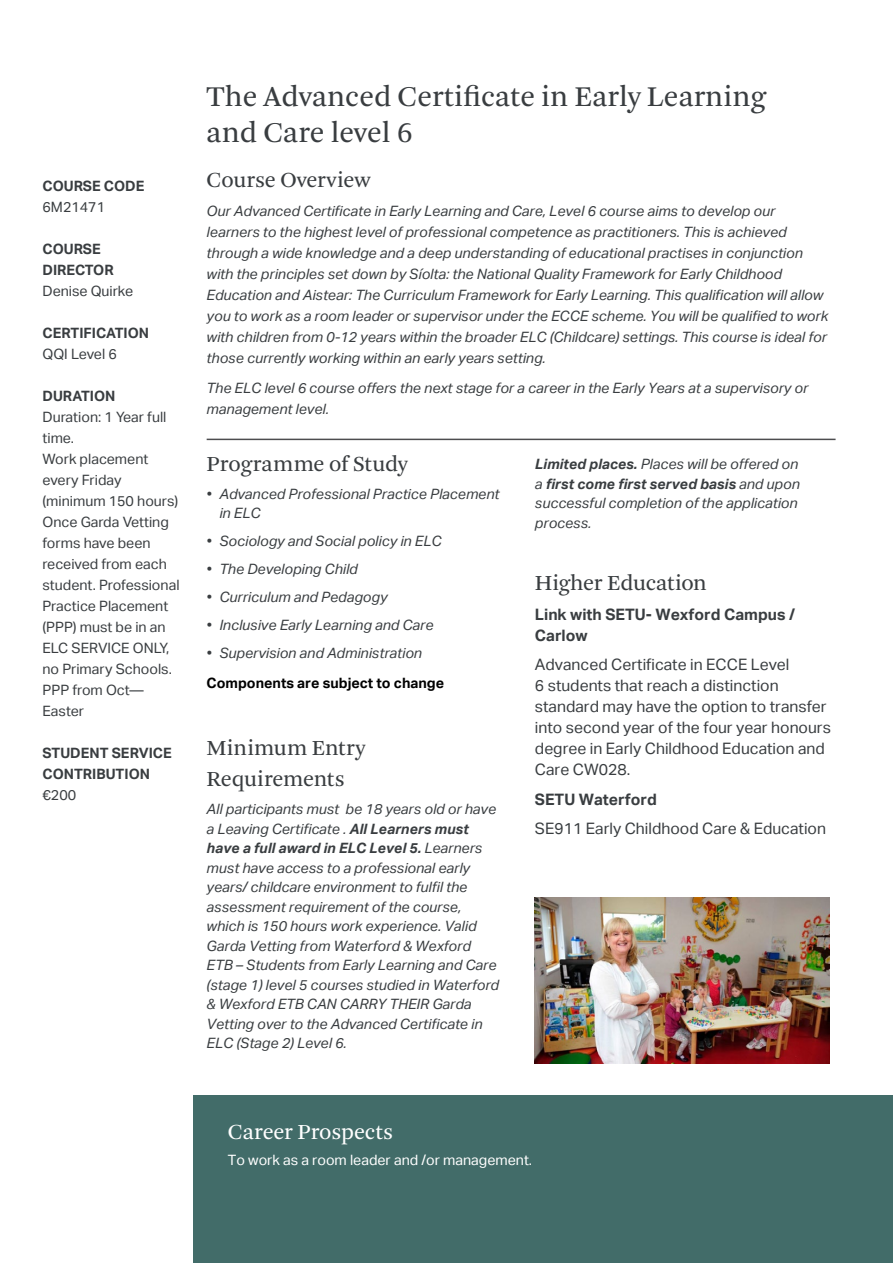
<style>
.page{position:relative;width:893px;height:1263px;background:#fff}
.page>*{position:absolute;margin:0;border:0;box-sizing:border-box;transform-origin:0 0}
.t1{font:30px/36px "Arnhem";color:#393d40}
.t2{font:22.5px/31.5px "Arnhem";letter-spacing:-.01em;color:#393d40}
.t3{font:22.5px "Arnhem";letter-spacing:-.005em;color:#fff}
.t4{font:15.75px/21px "Aktiv Grotesk";color:#393d40}
.t5{font:700 15.75px/21px "Aktiv Grotesk";color:#393d40}
.t6{font:italic 14.25px/19.5px "Aktiv Grotesk";color:#393d40}
.t7{font:14.25px/21px "Aktiv Grotesk";color:#393d40}
.t8{font:700 14.25px/21px "Aktiv Grotesk";color:#393d40}
.t9{font:14.25px "Aktiv Grotesk";color:#fff}
.t10{font:700 14.25px "Aktiv Grotesk";color:#000}
.s1{font-weight:700}
</style>
<div class="page">
<div style="left:194px;top:1095px;width:699px;height:168px;background:#426c69"></div>
<hr style="left:207px;top:439px;width:629px;height:1px;background:#4d4d4f">
<img style="left:535px;top:898px;width:294px;height:165px">
<p class="t8" style="left:43px;top:175px;width:103px">COURSE CODE</p>
<p class="t7" style="left:43px;top:196px;width:64px">6M21471</p>
<p class="t8" style="left:43px;top:238px;width:73px">COURSE<br>DIRECTOR</p>
<p class="t7" style="left:43px;top:280px;width:92px">Denise Quirke</p>
<p class="t8" style="left:43px;top:322px;width:108px">CERTIFICATION</p>
<p class="t7" style="left:43px;top:343px;width:76px">QQI Level 6</p>
<p class="t8" style="left:43px;top:385px;width:74px">DURATION</p>
<p class="t7" style="left:43px;top:406px;width:139px">Duration: 1 Year full time.<br>Work placement every Friday (minimum 150 hours)<br>Once Garda Vetting forms have been received from each student. Professional<br>Practice Placement (PPP) must be in an<br>ELC SERVICE ONLY, no Primary Schools.<br>PPP from Oct—<br>Easter</p>
<p class="t8" style="left:43px;top:742px;width:131px">STUDENT SERVICE<br>CONTRIBUTION</p>
<p class="t7" style="left:43px;top:784px;width:35px">€200</p>
<h1 class="t1" style="left:207px;top:79px;width:561px">The Advanced Certificate in Early Learning and Care level 6</h1>
<h2 class="t2" style="left:207px;top:164px;width:165px">Course Overview</h2>
<p class="t6" style="left:207px;top:201px;width:623px;line-height:21px">Our Advanced Certificate in Early Learning and Care, Level 6 course aims to develop our learners to the highest level of professional competence as practitioners. This is achieved through a wide knowledge and a deep understanding of educational practises in conjunction with the principles set down by Síolta: the National Quality Framework for Early Childhood Education and Aistear: The Curriculum Framework for Early Learning. This qualification will allow you to work as a room leader or supervisor under the ECCE scheme. You will be qualified to work with children from 0-12 years within the broader ELC (Childcare) settings. This course is ideal for those currently working within an early years setting.</p>
<p class="t6" style="left:207px;top:377px;width:603px;line-height:21px">The ELC level 6 course offers the next stage for a career in the Early Years at a supervisory or management level.</p>
<h2 class="t2" style="left:207px;top:448px;width:203px">Programme of Study</h2>
<p class="t6" style="left:219px;top:484px;width:282px;text-indent:-13px">• Advanced Professional Practice Placement in ELC</p>
<p class="t6" style="left:207px;top:531px;width:236px">• Sociology and Social policy in ELC</p>
<p class="t6" style="left:207px;top:559px;width:153px">• The Developing Child</p>
<p class="t6" style="left:207px;top:587px;width:182px">• Curriculum and Pedagogy</p>
<p class="t6" style="left:207px;top:615px;width:228px">• Inclusive Early Learning and Care</p>
<p class="t6" style="left:207px;top:643px;width:217px">• Supervision and Administration</p>
<p class="t10" style="left:207px;top:674px;width:239px">Components are subject to change</p>
<p class="t6" style="left:535px;top:455px;width:266px"><span class="s1">Limited places.</span> Places will be offered on a <span class="s1">first come first served basis</span> and upon successful completion of the application process.</p>
<h2 class="t2" style="left:535px;top:568px;width:173px">Higher Education</h2>
<p class="t5" style="left:535px;top:604px;width:262px">Link with SETU- Wexford Campus /<br>Carlow</p>
<p class="t4" style="left:535px;top:654px;width:297px">Advanced Certificate in ECCE Level<br>6 students that reach a distinction standard may have the option to transfer into second year of the four year honours degree in Early Childhood Education and Care CW028.</p>
<p class="t5" style="left:535px;top:789px;width:123px">SETU Waterford</p>
<p class="t4" style="left:535px;top:818px;width:293px">SE911 Early Childhood Care &amp; Education</p>
<h2 class="t2" style="left:207px;top:732px;width:160px">Minimum Entry<br>Requirements</h2>
<p class="t6" style="left:207px;top:799px;width:294px">All participants must be 18 years old or have a Leaving Certificate . <span class="s1">All Learners must have a full award in ELC Level 5.</span> Learners must have access to a professional early years/ childcare environment to fulfil the assessment requirement of the course, which is 150 hours work experience. Valid Garda Vetting from Waterford &amp; Wexford ETB – Students from Early Learning and Care (stage 1) level 5 courses studied in Waterford &amp; Wexford ETB CAN CARRY THEIR Garda Vetting over to the Advanced Certificate in ELC (Stage 2) Level 6.</p>
<h2 class="t3" style="left:228px;top:1119px;width:167px">Career Prospects</h2>
<p class="t9" style="left:228px;top:1151px;width:306px">To work as a room leader and /or management.</p>
</div>
